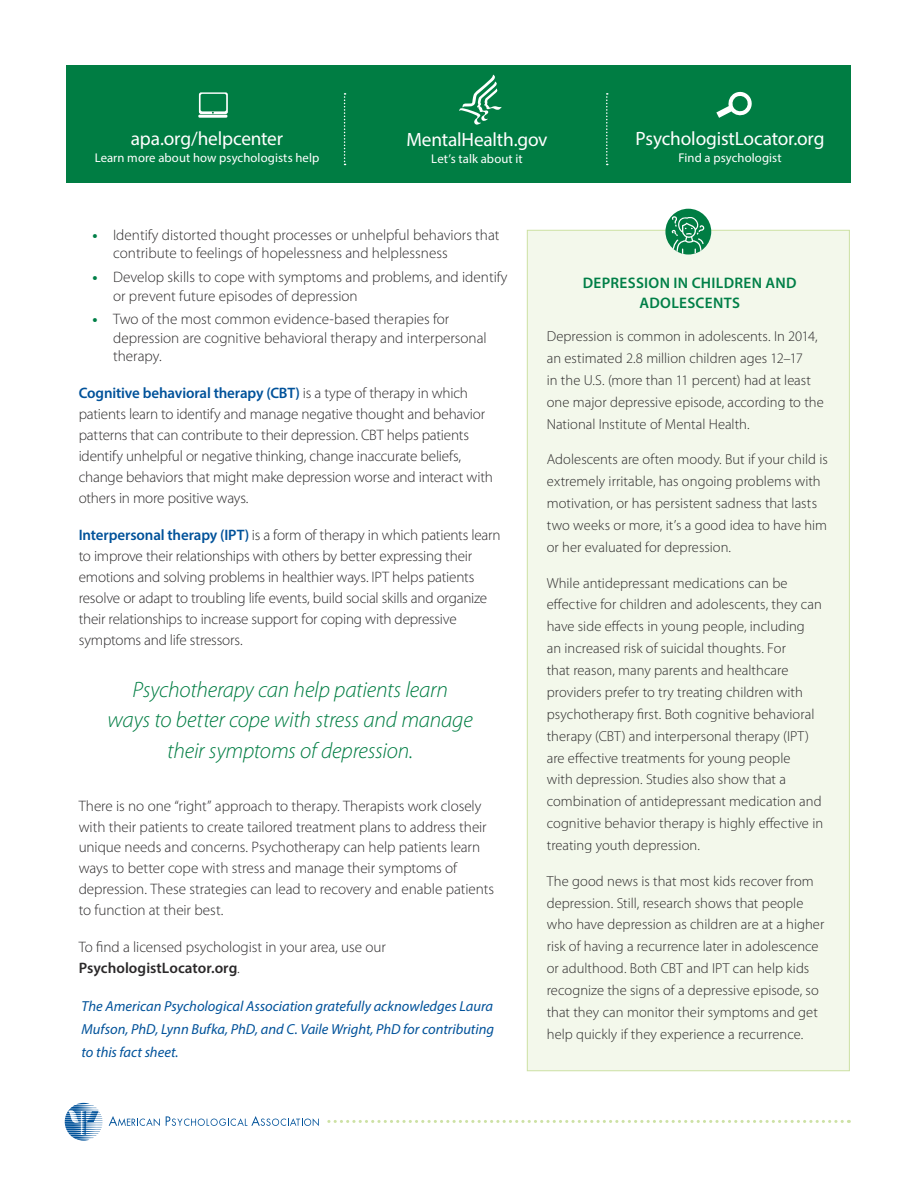
<style>
.page{position:relative;width:918px;height:1188px;background:#fff}
.page>*{position:absolute;margin:0;border:0;box-sizing:border-box;transform-origin:0 0}
.t1{font:italic 300 22.35px/30.6px "Myriad Pro";letter-spacing:-.01em;color:#007d43;text-align:center}
.t2{font:19.35px "Myriad Pro";letter-spacing:-.01em;color:#fff}
.t3{font:600 15.3px/20px "Myriad Pro";letter-spacing:.02em;color:#007f47;text-align:center}
.t4{font:300 15.15px/20.9px "Myriad Pro";letter-spacing:-.01em;color:#2b292a}
.t5{font:300 14.55px/21.9px "Myriad Pro";color:#2b292a}
.t6{font:italic 14.55px/23px "Myriad Pro";color:#01529a;text-align:justify}
.t7{font:12.75px "Myriad Pro";letter-spacing:.01em;color:#fff}
.s1{font-weight:700;color:#007f47}
.s2{font-weight:600;color:#01529a}
.s3{font-weight:600}
</style>
<div class="page">
<div style="left:66px;top:65px;width:785px;height:118px;background:#007d43"></div>
<svg style="left:344px;top:93px;width:2px;height:72px"></svg>
<svg style="left:606px;top:93px;width:2px;height:72px"></svg>
<svg style="left:198px;top:92px;width:30px;height:26px"></svg>
<svg style="left:716px;top:91px;width:36px;height:27px"></svg>
<svg style="left:459px;top:75px;width:43px;height:50px"></svg>
<svg style="left:327px;top:1120px;width:515px;height:3px"></svg>
<svg style="left:109px;top:1116px;width:51px;height:10px"></svg>
<svg style="left:166px;top:1116px;width:153px;height:10px"></svg>
<svg style="left:65px;top:1103px;width:37px;height:38px"></svg>
<div style="left:527px;top:230px;width:322px;height:841px;background:#f3f8eb"></div>
<div style="left:665px;top:209px;width:46px;height:46px;background:#007d43;border-radius:50%"></div>
<svg style="left:672px;top:216px;width:33px;height:39px"></svg>
<p class="t2" style="left:131px;top:126px;width:154px">apa.org/helpcenter</p>
<p class="t7" style="left:95px;top:150px;width:226px">Learn more about how psychologists help</p>
<p class="t2" style="left:406px;top:128px;width:143px">MentalHealth.gov</p>
<p class="t7" style="left:431px;top:151px;width:93px">Let’s talk about it</p>
<p class="t2" style="left:636px;top:126px;width:190px">PsychologistLocator.org</p>
<p class="t7" style="left:678px;top:150px;width:105px">Find a psychologist</p>
<p class="t4" style="left:113px;top:226px;width:388px;line-height:18.3px;text-indent:-21px"><span class="s1">•</span> Identify distorted thought processes or unhelpful behaviors that contribute to feelings of hopelessness and helplessness</p>
<p class="t4" style="left:113px;top:268px;width:396px;line-height:18.3px;text-indent:-21px"><span class="s1">•</span> Develop skills to cope with symptoms and problems, and identify or prevent future episodes of depression</p>
<p class="t4" style="left:113px;top:310px;width:375px;line-height:18.3px;text-indent:-21px"><span class="s1">•</span> Two of the most common evidence-based therapies for depression are cognitive behavioral therapy and interpersonal therapy.</p>
<p class="t4" style="left:79px;top:383px;width:416px"><span class="s2">Cognitive behavioral therapy (CBT)</span> is a type of therapy in which patients learn to identify and manage negative thought and behavior patterns that can contribute to their depression. CBT helps patients identify unhelpful or negative thinking, change inaccurate beliefs, change behaviors that might make depression worse and interact with others in more positive ways.</p>
<p class="t4" style="left:79px;top:525px;width:423px"><span class="s2">Interpersonal therapy (IPT)</span> is a form of therapy in which patients learn to improve their relationships with others by better expressing their emotions and solving problems in healthier ways. IPT helps patients resolve or adapt to troubling life events, build social skills and organize their relationships to increase support for coping with depressive symptoms and life stressors.</p>
<h1 class="t1" style="left:108px;top:674px;width:367px">Psychotherapy can help patients learn<br>ways to better cope with stress and manage their symptoms of depression.</h1>
<p class="t4" style="left:79px;top:795px;width:417px">There is no one “right” approach to therapy. Therapists work closely with their patients to create tailored treatment plans to address their unique needs and concerns. Psychotherapy can help patients learn ways to better cope with stress and manage their symptoms of depression. These strategies can lead to recovery and enable patients to function at their best.</p>
<p class="t4" style="left:79px;top:937px;width:309px">To find a licensed psychologist in your area, use our<br><span class="s3">PsychologistLocator.org</span>.</p>
<p class="t6" style="left:82px;top:994px;width:414px">The American Psychological Association gratefully acknowledges Laura Mufson, PhD, Lynn Bufka, PhD, and C. Vaile Wright, PhD for contributing to this fact sheet.</p>
<p class="t3" style="left:583px;top:273px;width:215px">DEPRESSION IN CHILDREN AND<br>ADOLESCENTS</p>
<p class="t5" style="left:547px;top:325px;width:279px">Depression is common in adolescents. In 2014, an estimated 2.8 million children ages 12–17<br>in the U.S. (more than 11 percent) had at least one major depressive episode, according to the National Institute of Mental Health.</p>
<p class="t5" style="left:547px;top:448px;width:283px">Adolescents are often moody. But if your child is extremely irritable, has ongoing problems with motivation, or has persistent sadness that lasts two weeks or more, it’s a good idea to have him or her evaluated for depression.</p>
<p class="t5" style="left:547px;top:572px;width:278px">While antidepressant medications can be effective for children and adolescents, they can have side effects in young people, including<br>an increased risk of suicidal thoughts. For<br>that reason, many parents and healthcare providers prefer to try treating children with psychotherapy first. Both cognitive behavioral therapy (CBT) and interpersonal therapy (IPT) are effective treatments for young people<br>with depression. Studies also show that a combination of antidepressant medication and cognitive behavior therapy is highly effective in treating youth depression.</p>
<p class="t5" style="left:547px;top:870px;width:279px">The good news is that most kids recover from depression. Still, research shows that people who have depression as children are at a higher risk of having a recurrence later in adolescence or adulthood. Both CBT and IPT can help kids recognize the signs of a depressive episode, so that they can monitor their symptoms and get help quickly if they experience a recurrence.</p>
</div>
